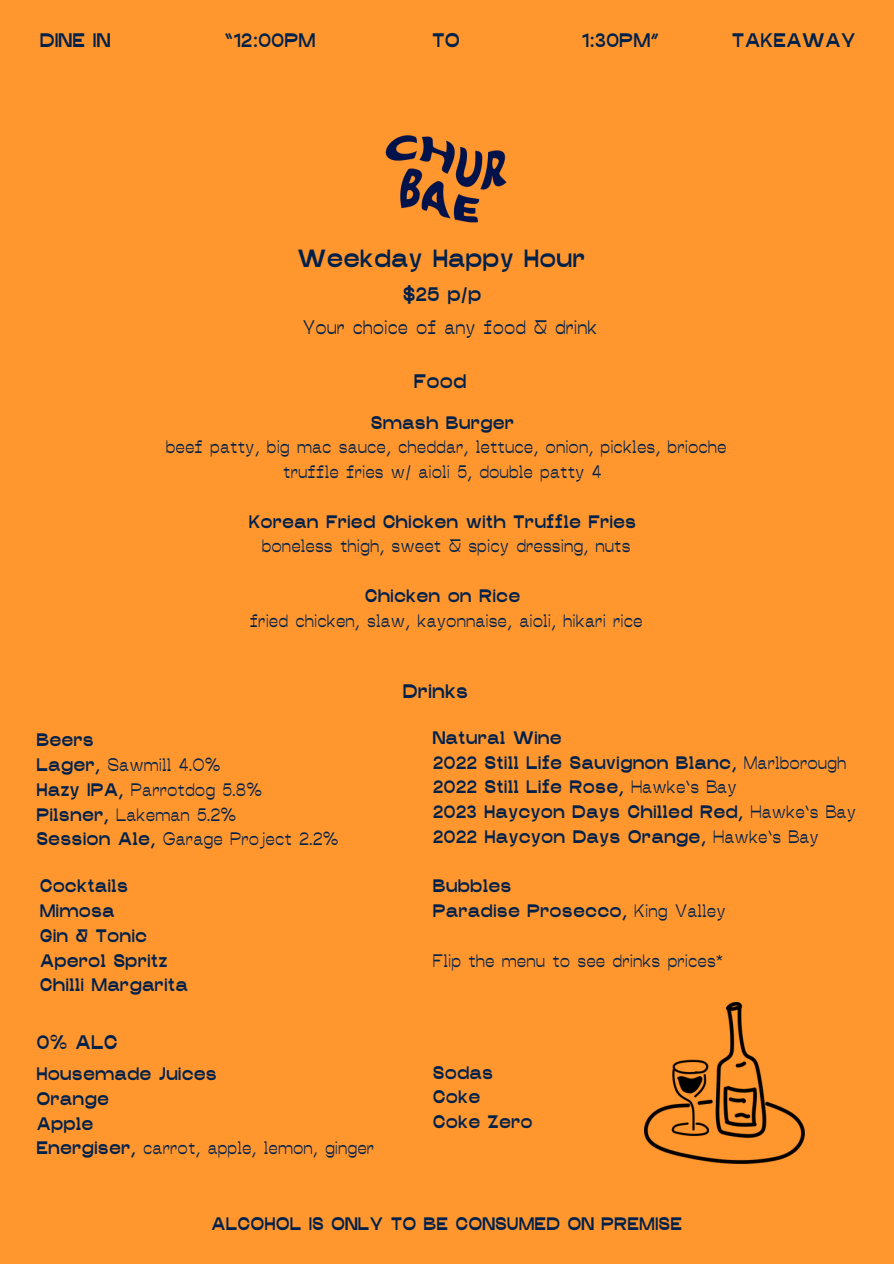
<style>
.page{position:relative;width:894px;height:1264px;background:#fff}
.page>*{position:absolute;margin:0;border:0;box-sizing:border-box;transform-origin:0 0}
.t1{font:700 24.75px "Menorah Grotesk";color:#01214a}
.t2{font:700 19.5px "Menorah Grotesk";color:#01214a}
.t3{font:19.5px "Menorah Grotesk";color:#01214a}
.t4{font:700 18px/24.8px "Menorah Grotesk";color:#01214a}
.t5{font:18px "Menorah Grotesk";color:#01214a}
.s1{font-weight:700}
.s2{font-weight:400}
</style>
<div class="page">
<div style="left:0;top:0;width:893px;height:1263px;background:#ff962e"></div>
<img style="left:385px;top:135px;width:122px;height:88px">
<img style="left:644px;top:1002px;width:160px;height:161px">
<p class="t2" style="left:224px;top:28px;width:93px">”12:00PM</p>
<h2 class="t2" style="left:581px;top:28px;width:79px">1:30PM“</h2>
<p class="t2" style="left:40px;top:28px;width:72px">DINE IN</p>
<p class="t2" style="left:432px;top:28px;width:29px">TO</p>
<p class="t2" style="left:731px;top:28px;width:125px">TAKEAWAY</p>
<p class="t1" style="left:297px;top:242px;width:290px">Weekday Happy Hour</p>
<p class="t2" style="left:402px;top:281px;width:80px">$25 p/p</p>
<p class="t3" style="left:302px;top:315px;width:296px">Your choice of any food &amp; drink</p>
<p class="t2" style="left:413px;top:369px;width:54px">Food</p>
<h2 class="t4" style="left:371px;top:409px;width:145px">Smash Burger</h2>
<h2 class="t5" style="left:166px;top:435px;width:562px">beef patty, big mac sauce, cheddar, lettuce, onion, pickles, brioche</h2>
<h2 class="t5" style="left:283px;top:460px;width:320px">truffle fries w/ aioli 5, double patty 4</h2>
<h2 class="t4" style="left:248px;top:508px;width:389px">Korean Fried Chicken with Truffle Fries</h2>
<p class="t5" style="left:262px;top:534px;width:370px">boneless thigh, sweet &amp; spicy dressing, nuts</p>
<h1 class="t4" style="left:364px;top:582px;width:157px">Chicken on Rice</h1>
<h3 class="t5" style="left:250px;top:608px;width:394px">fried chicken, slaw, kayonnaise, aioli, hikari rice</h3>
<p class="t4" style="left:36px;top:726px;width:59px">Beers</p>
<p class="t5" style="left:36px;top:753px;width:185px"><span class="s1">Lager,</span> Sawmill 4.0%</p>
<p class="t5" style="left:36px;top:778px;width:227px"><span class="s1">Hazy IPA,</span> Parrotdog 5.8%</p>
<p class="t5" style="left:36px;top:802px;width:201px"><span class="s1">Pilsner,</span> Lakeman 5.2%</p>
<p class="t5" style="left:36px;top:827px;width:303px"><span class="s1">Session Ale,</span> Garage Project 2.2%</p>
<h2 class="t4" style="left:40px;top:872px;width:150px">Cocktails<br>Mimosa<br>Gin &amp; Tonic<br>Aperol Spritz<br>Chilli Margarita</h2>
<p class="t2" style="left:36px;top:1029px;width:83px">0% ALC</p>
<p class="t4" style="left:36px;top:1060px;width:182px">Housemade Juices</p>
<p class="t4" style="left:36px;top:1085px;width:74px">Orange</p>
<p class="t4" style="left:36px;top:1110px;width:59px">Apple</p>
<p class="t5" style="left:36px;top:1136px;width:339px"><span class="s1">Energiser,</span> carrot, apple, lemon, ginger</p>
<p class="t2" style="left:403px;top:678px;width:67px">Drinks</p>
<p class="t4" style="left:433px;top:724px;width:130px">Natural Wine</p>
<h3 class="t4" style="left:433px;top:749px;width:415px">2022 Still Life Sauvignon Blanc, <span class="s2">Marlborough</span></h3>
<p class="t4" style="left:433px;top:773px;width:305px">2022 Still Life Rose, <span class="s2">Hawke’s Bay</span></p>
<p class="t4" style="left:433px;top:798px;width:424px">2023 Haycyon Days Chilled Red, <span class="s2">Hawke’s Bay</span></p>
<p class="t4" style="left:433px;top:823px;width:387px">2022 Haycyon Days Orange, <span class="s2">Hawke’s Bay</span></p>
<p class="t4" style="left:433px;top:872px;width:80px">Bubbles</p>
<p class="t4" style="left:433px;top:897px;width:294px">Paradise Prosecco, <span class="s2">King Valley</span></p>
<h3 class="t5" style="left:433px;top:948px;width:292px">Flip the menu to see drinks prices*</h3>
<p class="t4" style="left:433px;top:1059px;width:101px">Sodas<br>Coke<br>Coke Zero</p>
<p class="t4" style="left:211px;top:1209px;width:472px">ALCOHOL IS ONLY TO BE CONSUMED ON PREMISE</p>
</div>
